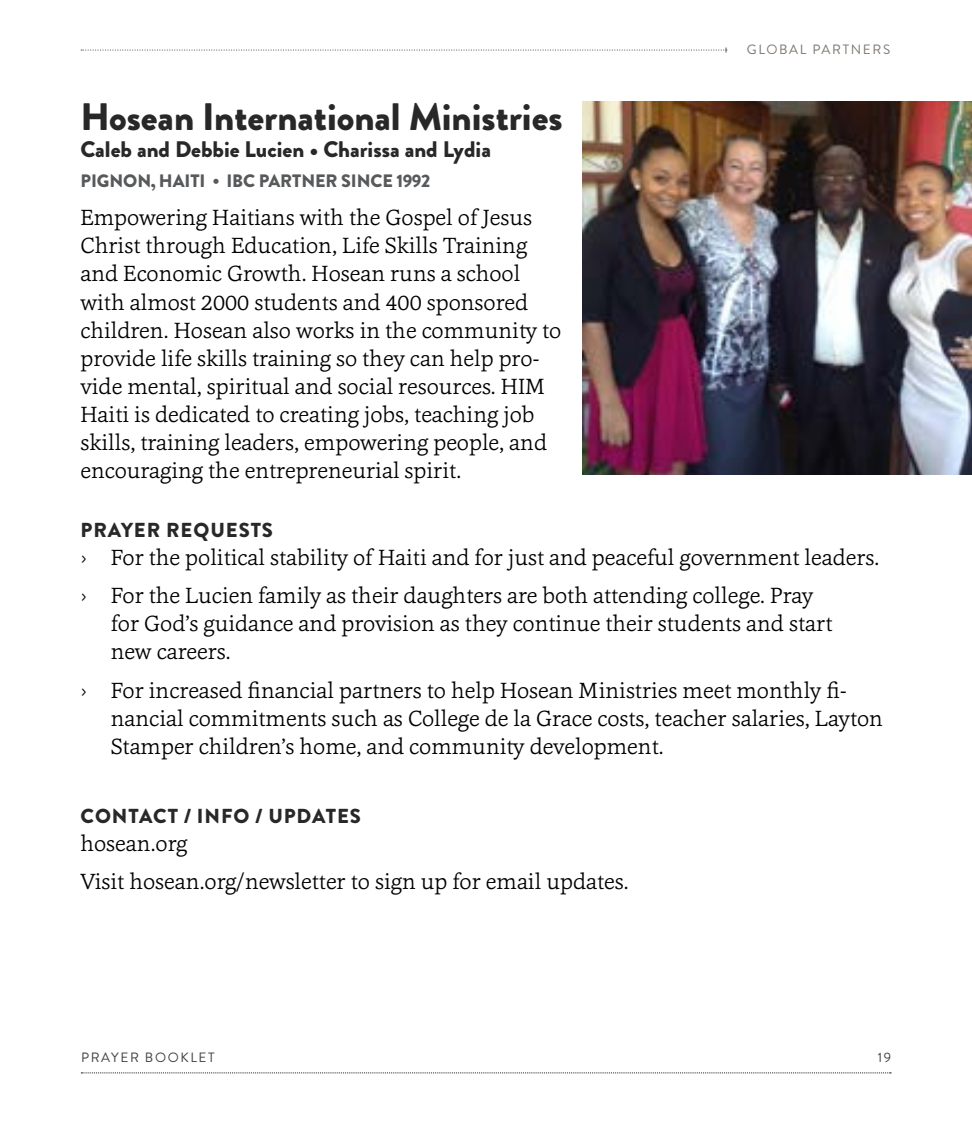
<style>
.page{position:relative;width:972px;height:1134px;background:#fff}
.page>*{position:absolute;margin:0;border:0;box-sizing:border-box;transform-origin:0 0}
.t1{font:900 38.25px "Brandon Grotesque";color:#292829}
.t2{font:300 22.5px/28.1px "Cassia";color:#000}
.t3{font:900 22.5px "Brandon Grotesque";color:#292829}
.t4{font:900 20.25px "Brandon Grotesque";letter-spacing:.045em;color:#292829}
.t5{font:900 18px "Brandon Grotesque";letter-spacing:-.005em;color:#58595b}
.t6{font:13.5px "Brandon Grotesque";letter-spacing:.12em;color:#414042}
.t7{font:13.5px "Brandon Grotesque";letter-spacing:.12em;color:#7e766e}
.s1{font-family:"Caecilia LT Std"}
</style>
<div class="page">
<svg style="left:81px;top:1073px;width:810px;height:1px"></svg>
<svg style="left:81px;top:48px;width:646px;height:5px"></svg>
<img style="left:583px;top:101px;width:389px;height:374px">
<p class="t7" style="left:747px;top:40px;width:145px">GLOBAL PARTNERS</p>
<h1 class="t1" style="left:80px;top:89px;width:484px">Hosean International Ministries</h1>
<p class="t3" style="left:80px;top:133px;width:412px">Caleb and Debbie Lucien • Charissa and Lydia</p>
<p class="t5" style="left:81px;top:168px;width:351px">PIGNON, HAITI • IBC PARTNER SINCE 1992</p>
<p class="t2" style="left:80px;top:203px;width:482px">Empowering Haitians with the Gospel of Jesus Christ through Education, Life Skills Training and Economic Growth. Hosean runs a school with almost 2000 students and 400 sponsored children. Hosean also works in the community to provide life skills training so they can help pro&shy;vide mental, spiritual and social resources. HIM Haiti is dedicated to creating jobs, teaching job skills, training leaders, empowering people, and encouraging the entrepreneurial spirit.</p>
<p class="t4" style="left:81px;top:516px;width:194px">PRAYER REQUESTS</p>
<p class="t2" style="left:80px;top:538px;width:800px;line-height:38.2px"><span class="s1">›</span> For the political stability of Haiti and for just and peaceful government leaders. <span class="s1">›</span> For the Lucien family as their daughters are both attending college. Pray</p>
<p class="t2" style="left:111px;top:609px;width:723px">for God’s guidance and provision as they continue their students and start new careers.</p>
<p class="t2" style="left:111px;top:675px;width:774px;text-indent:-30px"><span class="s1">›</span> For increased financial partners to help Hosean Ministries meet monthly fi&shy;nancial commitments such as College de la Grace costs, teacher salaries, Layton<br>Stamper children’s home, and community development.</p>
<p class="t4" style="left:81px;top:801px;width:282px">CONTACT / INFO / UPDATES</p>
<p class="t2" style="left:80px;top:823px;width:550px;line-height:38.2px">hosean.org<br>Visit hosean.org/newsletter to sign up for email updates.</p>
<p class="t6" style="left:81px;top:1049px;width:135px">PRAYER BOOKLET</p>
<p class="t6" style="left:878px;top:1049px;width:15px">19</p>
</div>
